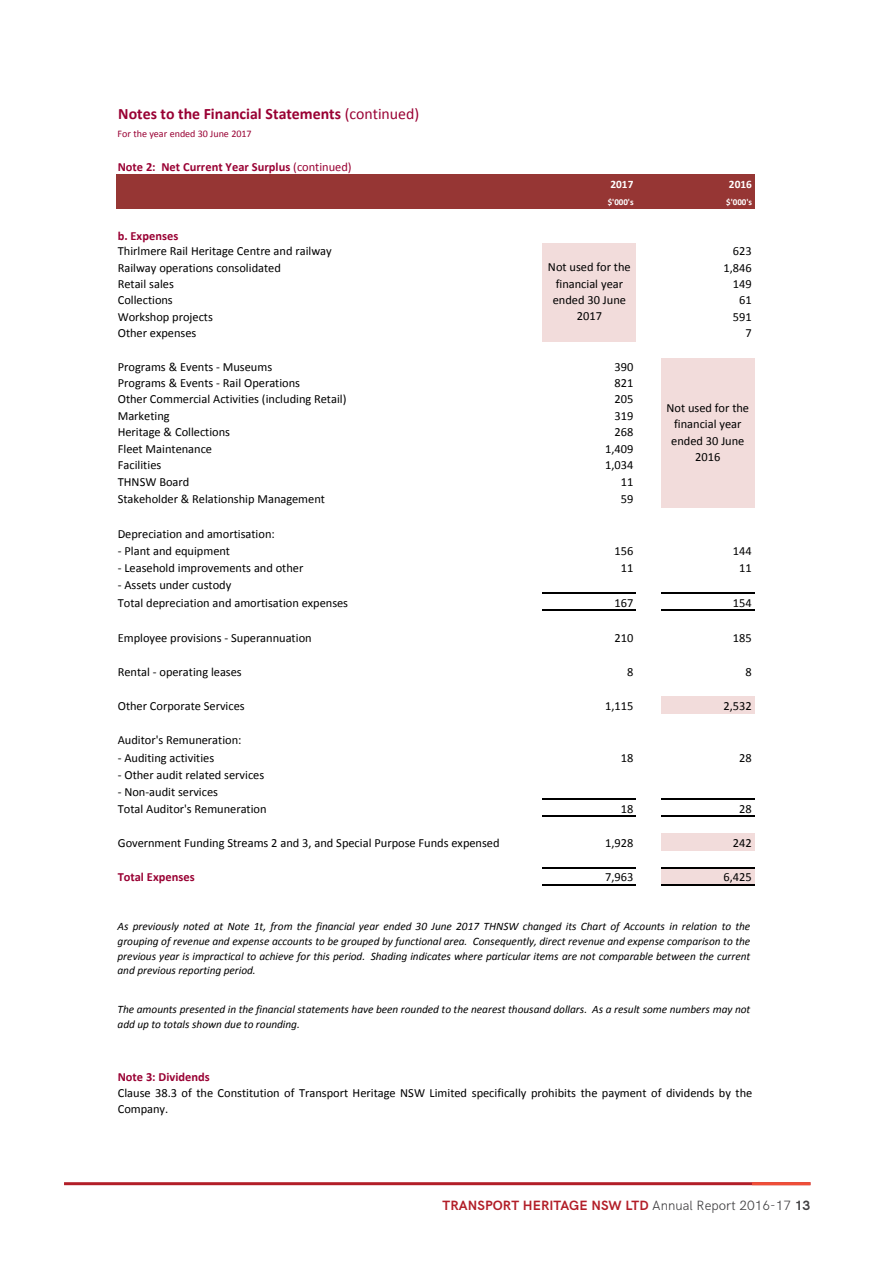
<style>
.page{position:relative;width:893px;height:1263px;background:#fff}
.page>*{position:absolute;margin:0;border:0;box-sizing:border-box;transform-origin:0 0}
.t1{font:700 15.9px "Calibri";color:#903}
.t2{font:700 13.5px "HK Grotesk";letter-spacing:.005em;color:#b21e28}
.t3{font:12.45px/16.4px "Calibri";color:#000}
.t4{font:700 12.45px "Calibri";color:#903}
.t5{font:italic 11.4px/14.7px "Calibri";letter-spacing:-.005em;color:#000;text-align:justify}
.t6{font:700 11.4px "Calibri";color:#fff}
.t7{font:10.05px "Calibri";letter-spacing:-.005em;color:#903}
.t8{font:700 9px "Calibri";letter-spacing:-.005em;color:#fff}
.s1{font-weight:400}
.s2{font-weight:300;color:#414042}
.s3{color:#414042}
</style>
<div class="page">
<div style="left:116px;top:175px;width:638px;height:34px;background:#963634"></div>
<div style="left:543px;top:243px;width:93px;height:17px;background:#f2dcdb"></div>
<div style="left:543px;top:259px;width:93px;height:17px;background:#f2dcdb"></div>
<div style="left:543px;top:276px;width:93px;height:16px;background:#f2dcdb"></div>
<div style="left:543px;top:292px;width:93px;height:17px;background:#f2dcdb"></div>
<div style="left:543px;top:308px;width:93px;height:17px;background:#f2dcdb"></div>
<div style="left:543px;top:325px;width:93px;height:16px;background:#f2dcdb"></div>
<div style="left:661px;top:358px;width:93px;height:17px;background:#f2dcdb"></div>
<div style="left:661px;top:375px;width:93px;height:16px;background:#f2dcdb"></div>
<div style="left:661px;top:391px;width:93px;height:17px;background:#f2dcdb"></div>
<div style="left:661px;top:407px;width:93px;height:17px;background:#f2dcdb"></div>
<div style="left:661px;top:424px;width:93px;height:16px;background:#f2dcdb"></div>
<div style="left:661px;top:440px;width:93px;height:17px;background:#f2dcdb"></div>
<div style="left:661px;top:457px;width:93px;height:16px;background:#f2dcdb"></div>
<div style="left:661px;top:473px;width:93px;height:17px;background:#f2dcdb"></div>
<div style="left:661px;top:490px;width:93px;height:17px;background:#f2dcdb"></div>
<div style="left:661px;top:696px;width:93px;height:18px;background:#f2dcdb"></div>
<div style="left:661px;top:833px;width:93px;height:17px;background:#f2dcdb"></div>
<div style="left:661px;top:867px;width:93px;height:18px;background:#f2dcdb"></div>
<hr style="left:543px;top:592px;width:93px;height:1px;background:#000">
<hr style="left:543px;top:610px;width:93px;height:1px;background:#000">
<hr style="left:543px;top:798px;width:93px;height:2px;background:#000">
<hr style="left:543px;top:816px;width:93px;height:1px;background:#000">
<hr style="left:543px;top:867px;width:93px;height:1px;background:#000">
<hr style="left:543px;top:884px;width:93px;height:1px;background:#000">
<hr style="left:661px;top:592px;width:93px;height:1px;background:#000">
<hr style="left:661px;top:610px;width:93px;height:1px;background:#000">
<hr style="left:661px;top:798px;width:93px;height:2px;background:#000">
<hr style="left:661px;top:816px;width:93px;height:1px;background:#000">
<hr style="left:661px;top:867px;width:93px;height:1px;background:#000">
<hr style="left:661px;top:884px;width:93px;height:1px;background:#000">
<hr style="left:64px;top:1182px;width:746px;height:3px;background:#b21e28">
<hr style="left:752px;top:1182px;width:58px;height:3px;background:#f04e37">
<p class="t1" style="left:118px;top:103px;width:302px">Notes to the Financial Statements <span class="s1">(continued)</span></p>
<p class="t7" style="left:117px;top:127px;width:136px">For the year ended 30 June 2017</p>
<p class="t4" style="left:118px;top:159px;width:235px">Note 2: Net Current Year Surplus <span class="s1">(continued)</span></p>
<p class="t6" style="left:610px;top:177px;width:25px">2017</p>
<p class="t6" style="left:729px;top:177px;width:25px">2016</p>
<p class="t8" style="left:608px;top:197px;width:27px">$'000's</p>
<p class="t8" style="left:726px;top:197px;width:27px">$'000's</p>
<p class="t4" style="left:118px;top:227px;width:62px">b. Expenses</p>
<p class="t3" style="left:118px;top:243px;width:216px">Thirlmere Rail Heritage Centre and railway</p>
<p class="t3" style="left:733px;top:243px;width:20px">623</p>
<p class="t3" style="left:118px;top:259px;width:165px">Railway operations consolidated</p>
<p class="t3" style="left:723px;top:259px;width:30px">1,846</p>
<p class="t3" style="left:118px;top:276px;width:58px">Retail sales</p>
<p class="t3" style="left:733px;top:276px;width:20px">149</p>
<p class="t3" style="left:118px;top:292px;width:57px">Collections</p>
<p class="t3" style="left:739px;top:292px;width:14px">61</p>
<p class="t3" style="left:118px;top:308px;width:97px">Workshop projects</p>
<p class="t3" style="left:733px;top:308px;width:20px">591</p>
<p class="t3" style="left:118px;top:325px;width:80px">Other expenses</p>
<p class="t3" style="left:745px;top:325px;width:8px">7</p>
<p class="t3" style="left:118px;top:358px;width:156px">Programs &amp; Events - Museums</p>
<p class="t3" style="left:614px;top:358px;width:20px">390</p>
<p class="t3" style="left:118px;top:375px;width:184px">Programs &amp; Events - Rail Operations</p>
<p class="t3" style="left:614px;top:375px;width:20px">821</p>
<p class="t3" style="left:118px;top:391px;width:230px">Other Commercial Activities (including Retail)</p>
<p class="t3" style="left:614px;top:391px;width:20px">205</p>
<p class="t3" style="left:118px;top:407px;width:53px">Marketing</p>
<p class="t3" style="left:614px;top:407px;width:20px">319</p>
<p class="t3" style="left:118px;top:424px;width:114px">Heritage &amp; Collections</p>
<p class="t3" style="left:614px;top:424px;width:20px">268</p>
<p class="t3" style="left:118px;top:440px;width:96px">Fleet Maintenance</p>
<p class="t3" style="left:605px;top:440px;width:30px">1,409</p>
<p class="t3" style="left:118px;top:457px;width:45px">Facilities</p>
<p class="t3" style="left:605px;top:457px;width:30px">1,034</p>
<p class="t3" style="left:118px;top:474px;width:73px">THNSW Board</p>
<p class="t3" style="left:621px;top:474px;width:14px">11</p>
<p class="t3" style="left:118px;top:491px;width:209px">Stakeholder &amp; Relationship Management</p>
<p class="t3" style="left:621px;top:491px;width:14px">59</p>
<p class="t3" style="left:118px;top:526px;width:159px">Depreciation and amortisation:</p>
<p class="t3" style="left:118px;top:543px;width:114px">- Plant and equipment</p>
<p class="t3" style="left:614px;top:543px;width:20px">156</p>
<p class="t3" style="left:733px;top:543px;width:20px">144</p>
<p class="t3" style="left:118px;top:560px;width:187px">- Leasehold improvements and other</p>
<p class="t3" style="left:621px;top:560px;width:14px">11</p>
<p class="t3" style="left:739px;top:560px;width:14px">11</p>
<p class="t3" style="left:118px;top:577px;width:232px;line-height:17.4px">- Assets under custody<br>Total depreciation and amortisation expenses</p>
<p class="t3" style="left:548px;top:259px;width:84px;text-align:center">Not used for the financial year ended 30 June<br>2017</p>
<p class="t3" style="left:666px;top:400px;width:84px;text-align:center">Not used for the financial year ended 30 June<br>2016</p>
<p class="t3" style="left:614px;top:595px;width:20px">167</p>
<p class="t3" style="left:733px;top:595px;width:20px">154</p>
<p class="t3" style="left:118px;top:629px;width:195px">Employee provisions - Superannuation</p>
<p class="t3" style="left:614px;top:629px;width:20px">210</p>
<p class="t3" style="left:733px;top:629px;width:20px">185</p>
<p class="t3" style="left:118px;top:664px;width:126px">Rental - operating leases</p>
<p class="t3" style="left:627px;top:664px;width:8px">8</p>
<p class="t3" style="left:745px;top:664px;width:8px">8</p>
<p class="t3" style="left:118px;top:698px;width:128px">Other Corporate Services</p>
<p class="t3" style="left:605px;top:698px;width:30px">1,115</p>
<p class="t3" style="left:723px;top:698px;width:30px">2,532</p>
<p class="t3" style="left:118px;top:732px;width:125px">Auditor's Remuneration:</p>
<p class="t3" style="left:118px;top:749px;width:98px">- Auditing activities</p>
<p class="t3" style="left:621px;top:749px;width:14px">18</p>
<p class="t3" style="left:739px;top:749px;width:14px">28</p>
<p class="t3" style="left:118px;top:766px;width:148px">- Other audit related services</p>
<p class="t3" style="left:118px;top:783px;width:150px;line-height:17.1px">- Non-audit services<br>Total Auditor's Remuneration</p>
<p class="t3" style="left:621px;top:800px;width:14px">18</p>
<p class="t3" style="left:739px;top:800px;width:14px">28</p>
<p class="t3" style="left:118px;top:835px;width:383px">Government Funding Streams 2 and 3, and Special Purpose Funds expensed</p>
<p class="t3" style="left:605px;top:835px;width:30px">1,928</p>
<p class="t3" style="left:733px;top:835px;width:20px">242</p>
<p class="t4" style="left:118px;top:869px;width:78px">Total Expenses</p>
<p class="t3" style="left:605px;top:869px;width:30px">7,963</p>
<p class="t3" style="left:723px;top:869px;width:30px">6,425</p>
<p class="t5" style="left:118px;top:918px;width:634px">As previously noted at Note 1t, from the financial year ended 30 June 2017 THNSW changed its Chart of Accounts in relation to the grouping of revenue and expense accounts to be grouped by functional area. Consequently, direct revenue and expense comparison to the previous year is impractical to achieve for this period. Shading indicates where particular items are not comparable between the current and previous reporting period.</p>
<p class="t5" style="left:118px;top:1002px;width:634px">The amounts presented in the financial statements have been rounded to the nearest thousand dollars. As a result some numbers may not add up to totals shown due to rounding.</p>
<p class="t4" style="left:118px;top:1069px;width:94px">Note 3: Dividends</p>
<p class="t3" style="left:118px;top:1084px;width:636px">Clause 38.3 of the Constitution of Transport Heritage NSW Limited specifically prohibits the payment of dividends by the<br>Company.</p>
<p class="t2" style="left:443px;top:1195px;width:369px">TRANSPORT HERITAGE NSW LTD <span class="s2">Annual Report 2016-17</span> <span class="s3">13</span></p>
</div>
